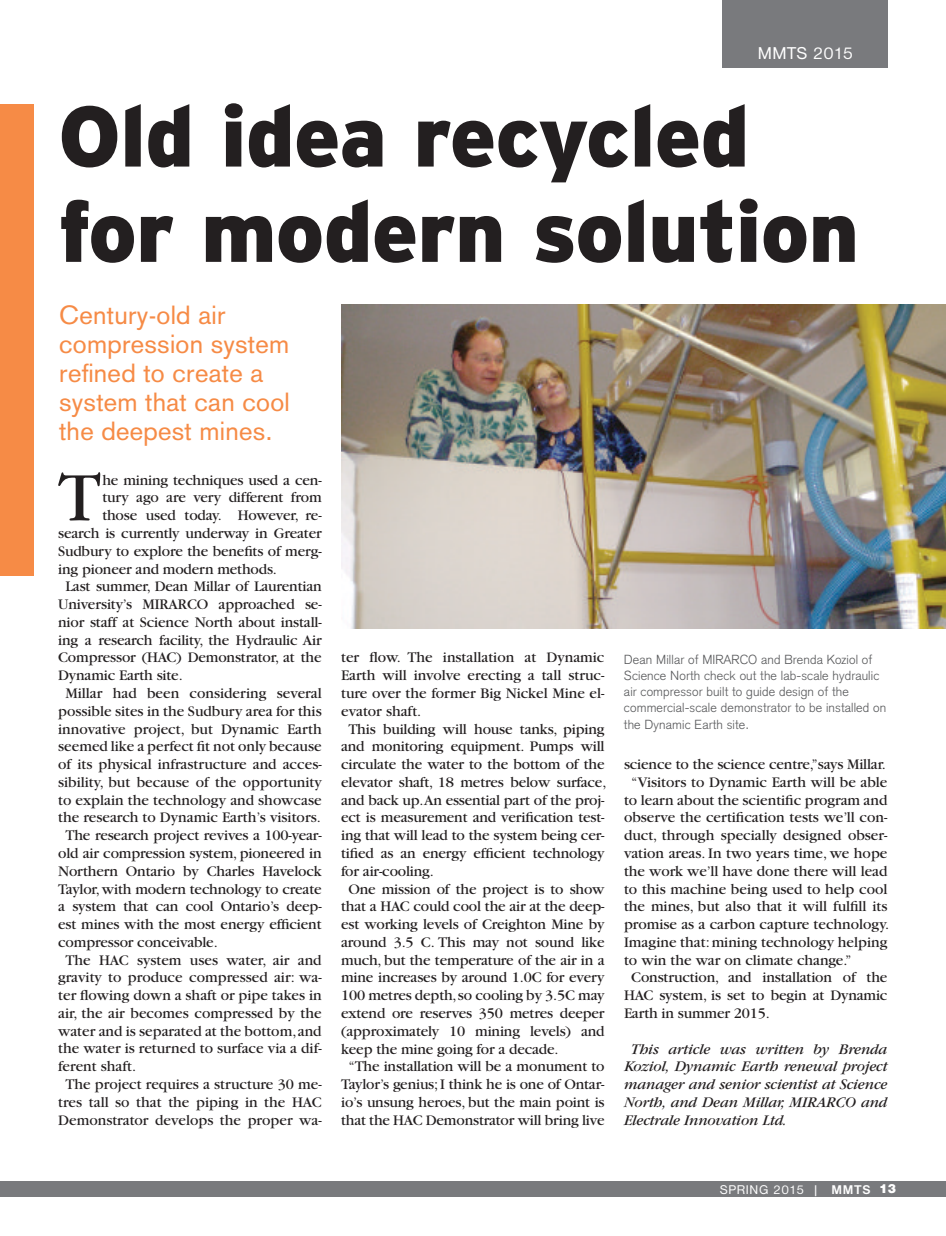
<style>
.page{position:relative;width:946px;height:1236px;background:#fff}
.page>*{position:absolute;margin:0;border:0;box-sizing:border-box;transform-origin:0 0}
.t1{font:900 85.65px/95.2px "Interstate";letter-spacing:-.01em;color:#231f20}
.t2{font:72.45px "Garamond";color:#231f20}
.t3{font:25.8px/29.1px "Akzidenz Grotesk";letter-spacing:.01em;color:#f68b46}
.t4{font:17.7px "Nimbus Sans D";letter-spacing:.025em;color:#fff}
.t5{font:15.3px "Garamond";letter-spacing:-.01em;color:#231f20}
.t6{font:italic 15.3px/17.7px "Garamond";letter-spacing:-.01em;color:#231f20;text-align:justify}
.t7{font:13.2px "Nimbus Sans D";letter-spacing:.05em;color:#fff}
.t8{font:300 12.9px/16.2px "Akzidenz Grotesk";letter-spacing:.01em;color:#58595b}
.s1{font-weight:700}
.s2{font-weight:900}
</style>
<div class="page">
<div style="left:0;top:1182px;width:945px;height:15px;background:#797a7d"></div>
<div style="left:722px;top:0;width:165px;height:68px;background:#797a7d"></div>
<div style="left:0;top:104px;width:34px;height:472px;background:#f68b46"></div>
<img style="left:341px;top:304px;width:604px;height:325px">
<p class="t4" style="left:757px;top:44px;width:97px">MMTS 2015</p>
<h1 class="t1" style="left:58px;top:88px;width:802px">Old idea recycled for modern solution</h1>
<h3 class="t3" style="left:59px;top:301px;width:232px">Century-old air compression system refined to create a system that can cool the deepest mines.</h3>
<h2 class="t2" style="left:58px;top:460px;width:44px">T</h2>
<p class="t5" style="left:102px;top:472px;width:221px">he mining techniques used a cen-</p>
<p class="t5" style="left:102px;top:490px;width:221px">tury ago are very different from</p>
<p class="t5" style="left:102px;top:507px;width:221px">those used today. However, re-</p>
<p class="t5" style="left:58px;top:525px;width:265px">search is currently underway in Greater</p>
<p class="t5" style="left:58px;top:543px;width:265px">Sudbury to explore the benefits of merg-</p>
<p class="t5" style="left:58px;top:561px;width:220px">ing pioneer and modern methods.</p>
<p class="t5" style="left:65px;top:579px;width:258px">Last summer, Dean Millar of Laurentian</p>
<p class="t5" style="left:58px;top:596px;width:265px">University’s MIRARCO approached se-</p>
<p class="t5" style="left:58px;top:614px;width:265px">nior staff at Science North about install-</p>
<p class="t5" style="left:58px;top:632px;width:265px">ing a research facility, the Hydraulic Air</p>
<p class="t5" style="left:58px;top:650px;width:265px">Compressor (HAC) Demonstrator, at the</p>
<p class="t5" style="left:58px;top:667px;width:126px">Dynamic Earth site.</p>
<p class="t5" style="left:65px;top:685px;width:257px">Millar had been considering several</p>
<p class="t5" style="left:58px;top:703px;width:265px">possible sites in the Sudbury area for this</p>
<p class="t5" style="left:58px;top:721px;width:265px">innovative project, but Dynamic Earth</p>
<p class="t5" style="left:58px;top:739px;width:265px">seemed like a perfect fit not only because</p>
<p class="t5" style="left:58px;top:756px;width:265px">of its physical infrastructure and acces-</p>
<p class="t5" style="left:58px;top:774px;width:265px">sibility, but because of the opportunity</p>
<p class="t5" style="left:58px;top:792px;width:265px">to explain the technology and showcase</p>
<p class="t5" style="left:58px;top:810px;width:264px">the research to Dynamic Earth’s visitors.</p>
<p class="t5" style="left:65px;top:827px;width:257px">The research project revives a 100-year-</p>
<p class="t5" style="left:58px;top:845px;width:265px">old air compression system, pioneered in</p>
<p class="t5" style="left:58px;top:863px;width:265px">Northern Ontario by Charles Havelock</p>
<p class="t5" style="left:58px;top:881px;width:265px">Taylor, with modern technology to create</p>
<p class="t5" style="left:58px;top:899px;width:265px">a system that can cool Ontario’s deep-</p>
<p class="t5" style="left:58px;top:916px;width:265px">est mines with the most energy efficient</p>
<p class="t5" style="left:58px;top:934px;width:161px">compressor conceivable.</p>
<p class="t5" style="left:65px;top:952px;width:257px">The HAC system uses water, air and</p>
<p class="t5" style="left:58px;top:970px;width:265px">gravity to produce compressed air: wa-</p>
<p class="t5" style="left:58px;top:987px;width:265px">ter flowing down a shaft or pipe takes in</p>
<p class="t5" style="left:58px;top:1005px;width:265px">air, the air becomes compressed by the</p>
<p class="t5" style="left:58px;top:1023px;width:265px">water and is separated at the bottom, and</p>
<p class="t5" style="left:58px;top:1041px;width:265px">the water is returned to surface via a dif-</p>
<p class="t5" style="left:58px;top:1058px;width:79px">ferent shaft.</p>
<p class="t5" style="left:65px;top:1076px;width:257px">The project requires a structure 30 me-</p>
<p class="t5" style="left:58px;top:1094px;width:265px">tres tall so that the piping in the HAC</p>
<p class="t5" style="left:58px;top:1112px;width:265px">Demonstrator develops the proper wa-</p>
<p class="t5" style="left:341px;top:650px;width:265px">ter flow. The installation at Dynamic</p>
<p class="t5" style="left:341px;top:667px;width:265px">Earth will involve erecting a tall struc-</p>
<p class="t5" style="left:341px;top:685px;width:265px">ture over the former Big Nickel Mine el-</p>
<p class="t5" style="left:341px;top:703px;width:82px">evator shaft.</p>
<p class="t5" style="left:348px;top:721px;width:257px">This building will house tanks, piping</p>
<p class="t5" style="left:341px;top:739px;width:265px">and monitoring equipment. Pumps will</p>
<p class="t5" style="left:341px;top:756px;width:265px">circulate the water to the bottom of the</p>
<p class="t5" style="left:341px;top:774px;width:267px">elevator shaft, 18 metres below surface,</p>
<p class="t5" style="left:341px;top:792px;width:265px">and back up.An essential part of the proj-</p>
<p class="t5" style="left:341px;top:810px;width:265px">ect is measurement and verification test-</p>
<p class="t5" style="left:341px;top:827px;width:265px">ing that will lead to the system being cer-</p>
<p class="t5" style="left:341px;top:845px;width:265px">tified as an energy efficient technology</p>
<p class="t5" style="left:341px;top:863px;width:94px">for air-cooling.</p>
<p class="t5" style="left:348px;top:881px;width:257px">One mission of the project is to show</p>
<p class="t5" style="left:341px;top:899px;width:265px">that a HAC could cool the air at the deep-</p>
<p class="t5" style="left:341px;top:916px;width:265px">est working levels of Creighton Mine by</p>
<p class="t5" style="left:341px;top:934px;width:265px">around 3.5 C. This may not sound like</p>
<p class="t5" style="left:341px;top:952px;width:265px">much, but the temperature of the air in a</p>
<p class="t5" style="left:341px;top:970px;width:265px">mine increases by around 1.0C for every</p>
<p class="t5" style="left:341px;top:987px;width:265px">100 metres depth, so cooling by 3.5C may</p>
<p class="t5" style="left:341px;top:1005px;width:265px">extend ore reserves 350 metres deeper</p>
<p class="t5" style="left:341px;top:1023px;width:265px">(approximately 10 mining levels) and</p>
<p class="t5" style="left:341px;top:1041px;width:219px">keep the mine going for a decade.</p>
<p class="t5" style="left:348px;top:1059px;width:257px">“The installation will be a monument to</p>
<p class="t5" style="left:341px;top:1076px;width:265px">Taylor’s genius; I think he is one of Ontar-</p>
<p class="t5" style="left:341px;top:1094px;width:265px">io’s unsung heroes, but the main point is</p>
<p class="t5" style="left:341px;top:1112px;width:265px">that the HAC Demonstrator will bring live</p>
<p class="t8" style="left:623px;top:651px;width:264px">Dean Millar of MIRARCO and Brenda Koziol of Science North check out the lab-scale hydraulic air compressor built to guide design of the commercial-scale demonstrator to be installed on the Dynamic Earth site.</p>
<p class="t5" style="left:623px;top:756px;width:263px">science to the science centre,”says Millar.</p>
<p class="t5" style="left:631px;top:774px;width:257px">“Visitors to Dynamic Earth will be able</p>
<p class="t5" style="left:623px;top:792px;width:265px">to learn about the scientific program and</p>
<p class="t5" style="left:623px;top:810px;width:265px">observe the certification tests we’ll con-</p>
<p class="t5" style="left:623px;top:827px;width:265px">duct, through specially designed obser-</p>
<p class="t5" style="left:623px;top:845px;width:265px">vation areas. In two years time, we hope</p>
<p class="t5" style="left:623px;top:863px;width:265px">the work we’ll have done there will lead</p>
<p class="t5" style="left:623px;top:881px;width:265px">to this machine being used to help cool</p>
<p class="t5" style="left:623px;top:899px;width:265px">the mines, but also that it will fulfill its</p>
<p class="t5" style="left:623px;top:916px;width:267px">promise as a carbon capture technology.</p>
<p class="t5" style="left:623px;top:934px;width:265px">Imagine that: mining technology helping</p>
<p class="t5" style="left:623px;top:952px;width:229px">to win the war on climate change.”</p>
<p class="t5" style="left:631px;top:970px;width:257px">Construction, and installation of the</p>
<p class="t5" style="left:623px;top:987px;width:265px">HAC system, is set to begin at Dynamic</p>
<p class="t5" style="left:623px;top:1005px;width:147px">Earth in summer 2015.</p>
<p class="t6" style="left:623px;top:1040px;width:265px;text-indent:7px">This article was written by Brenda Koziol, Dynamic Earth renewal project manager and senior scientist at Science North, and Dean Millar, MIRARCO and Electrale Innovation Ltd.</p>
<p class="t7" style="left:719px;top:1182px;width:178px">SPRING 2015 | <span class="s1">MMTS</span> <span class="s2">13</span></p>
</div>
